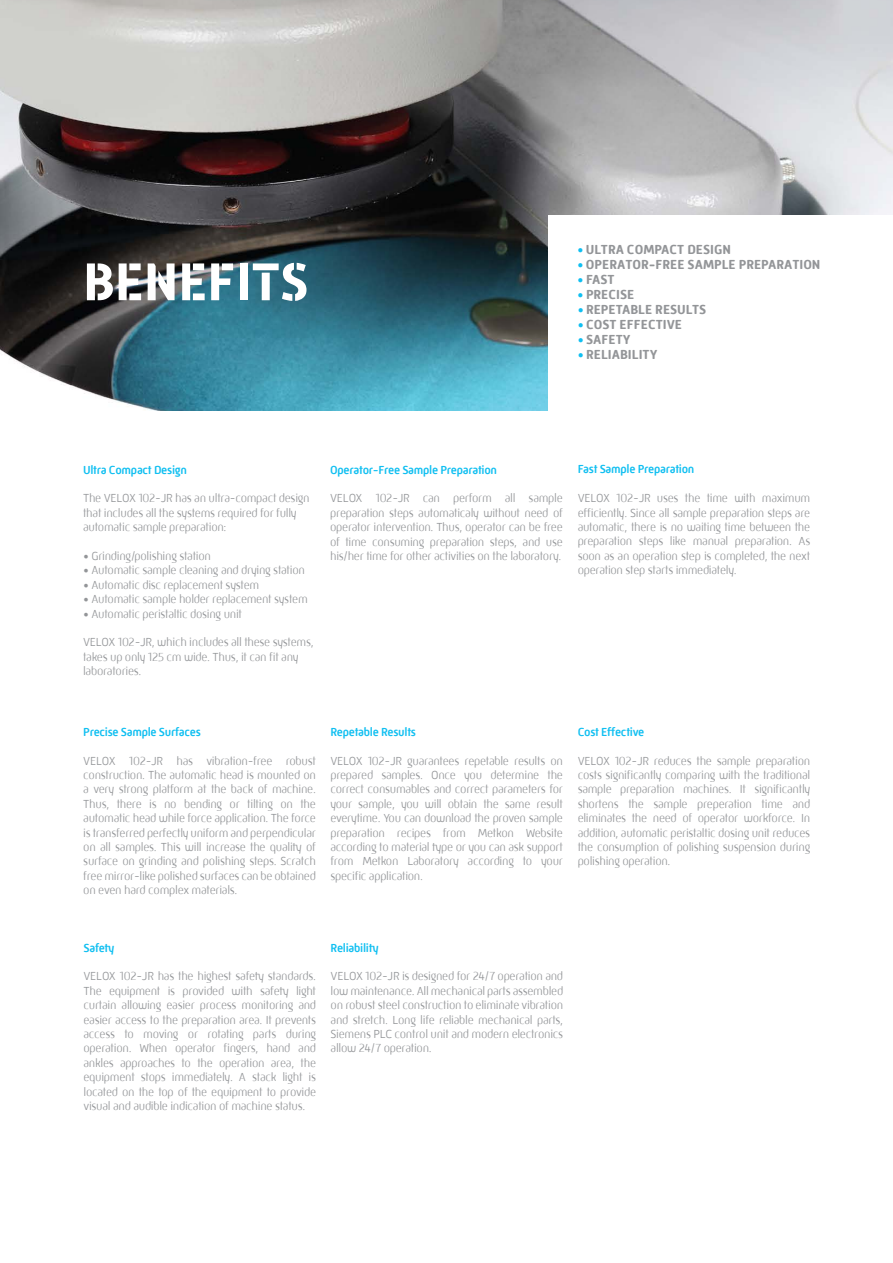
<style>
.page{position:relative;width:893px;height:1263px;background:#fff}
.page>*{position:absolute;margin:0;border:0;box-sizing:border-box;transform-origin:0 0}
.t1{font:700 54.45px "Mic 32 New Stencil";color:#fff}
.t2{font:700 13.5px "Mic 32 New Rounded W00";color:#939598}
.t3{font:300 12px/14.4px "Mic 32 New Rounded W00";letter-spacing:-.025em;color:#939598;text-align:justify}
.t4{font:500 12px "Mic 32 New Rounded W00";letter-spacing:-.025em;color:#10bff1}
.s1{font-weight:300;color:#10bff1}
</style>
<div class="page">
<img style="left:0;top:0;width:893px;height:411px">
<div style="left:549px;top:215px;width:344px;height:197px;background:#fff"></div>
<h1 class="t1" style="left:83px;top:250px;width:227px">BENEFITS</h1>
<p class="t2" style="left:577px;top:242px;width:155px"><span class="s1">•</span>ULTRA COMPACT DESIGN</p>
<p class="t2" style="left:577px;top:257px;width:245px"><span class="s1">•</span>OPERATOR-FREE SAMPLE PREPARATION</p>
<p class="t2" style="left:577px;top:272px;width:39px"><span class="s1">•</span> FAST</p>
<p class="t2" style="left:577px;top:287px;width:58px"><span class="s1">•</span> PRECISE</p>
<p class="t2" style="left:577px;top:302px;width:130px"><span class="s1">•</span> REPETABLE RESULTS</p>
<p class="t2" style="left:577px;top:317px;width:106px"><span class="s1">•</span> COST EFFECTIVE</p>
<p class="t2" style="left:577px;top:332px;width:55px"><span class="s1">•</span> SAFETY</p>
<p class="t2" style="left:577px;top:347px;width:82px"><span class="s1">•</span> RELIABILITY</p>
<p class="t4" style="left:83px;top:463px;width:105px">Ultra Compact Design</p>
<p class="t3" style="left:83px;top:491px;width:228px;text-align:left">The VELOX 102-JR has an ultra-compact design that includes all the systems required for fully automatic sample preparation:</p>
<p class="t3" style="left:83px;top:549px;width:129px">• Grinding/polishing station</p>
<p class="t3" style="left:83px;top:563px;width:223px">• Automatic sample cleaning and drying station</p>
<p class="t3" style="left:83px;top:577px;width:178px">• Automatic disc replacement system</p>
<p class="t3" style="left:83px;top:592px;width:226px">• Automatic sample holder replacement system</p>
<p class="t3" style="left:83px;top:606px;width:160px">• Automatic peristaltic dosing unit</p>
<p class="t3" style="left:83px;top:635px;width:232px;text-align:left">VELOX 102-JR, which includes all these systems, takes up only 125 cm wide. Thus, it can fit any laboratories.</p>
<p class="t4" style="left:330px;top:463px;width:168px">Operator-Free Sample Preparation</p>
<p class="t3" style="left:330px;top:491px;width:234px">VELOX 102-JR can perform all sample preparation steps automaticaly without need of operator intervention. Thus, operator can be free of time consuming preparation steps, and use his/her time for other activities on the laboratory.</p>
<p class="t4" style="left:578px;top:462px;width:118px">Fast Sample Preparation</p>
<p class="t3" style="left:578px;top:491px;width:234px">VELOX 102-JR uses the time with maximum efficiently. Since all sample preparation steps are automatic, there is no waiting time between the preparation steps like manual preparation. As soon as an operation step is completed, the next operation step starts immediately.</p>
<p class="t4" style="left:83px;top:725px;width:119px">Precise Sample Surfaces</p>
<p class="t3" style="left:83px;top:753px;width:234px">VELOX 102-JR has vibration-free robust construction. The automatic head is mounted on a very strong platform at the back of machine.<br>Thus, there is no bending or tilting on the automatic head while force application. The force is transferred perfectly uniform and perpendicular on all samples. This will increase the quality of surface on grinding and polishing steps. Scratch free mirror-like polished surfaces can be obtained on even hard complex materials.</p>
<p class="t4" style="left:330px;top:725px;width:87px">Repetable Results</p>
<p class="t3" style="left:330px;top:753px;width:234px">VELOX 102-JR guarantees repetable results on prepared samples. Once you determine the correct consumables and correct parameters for your sample, you will obtain the same result everytime. You can download the proven sample preparation recipes from Metkon Website according to material type or you can ask support from Metkon Laboratory according to your specific application.</p>
<p class="t4" style="left:578px;top:725px;width:68px">Cost Effective</p>
<p class="t3" style="left:578px;top:753px;width:234px">VELOX 102-JR reduces the sample preparation costs significantly comparing with the traditional sample preparation machines. It significantly shortens the sample preperation time and eliminates the need of operator workforce. In addition, automatic peristaltic dosing unit reduces the consumption of polishing suspension during polishing operation.</p>
<p class="t4" style="left:84px;top:940px;width:32px">Safety</p>
<p class="t3" style="left:84px;top:969px;width:234px">VELOX 102-JR has the highest safety standards.<br>The equipment is provided with safety light curtain allowing easier process monitoring and easier access to the preparation area. It prevents access to moving or rotating parts during operation. When operator fingers, hand and ankles approaches to the operation area, the equipment stops immediately. A stack light is located on the top of the equipment to provide visual and audible indication of machine status.</p>
<p class="t4" style="left:331px;top:940px;width:50px">Reliability</p>
<p class="t3" style="left:331px;top:969px;width:234px">VELOX 102-JR is designed for 24/7 operation and low maintenance. All mechanical parts assembled on robust steel construction to eliminate vibration and stretch. Long life reliable mechanical parts, Siemens PLC control unit and modern electronics allow 24/7 operation.</p>
</div>
